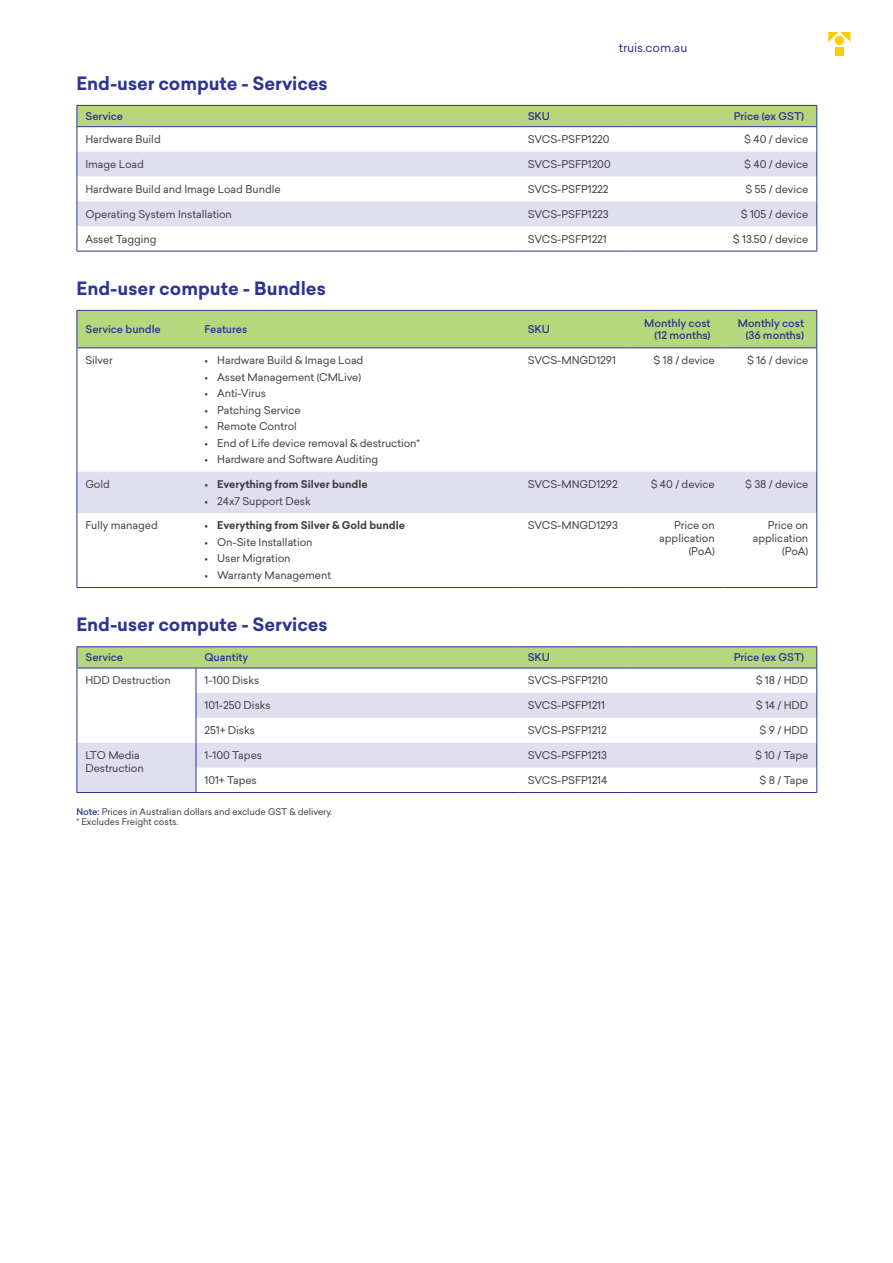
<style>
.page{position:relative;width:893px;height:1263px;background:#fff}
.page>*{position:absolute;margin:0;border:0;box-sizing:border-box;transform-origin:0 0}
.t1{font:700 18px "Sailec";letter-spacing:-.005em;color:#2d3494}
.t2{font:12px "Sailec";color:#2d3494}
.t3{font:10.5px/12.6px "Sailec";letter-spacing:-.005em;color:#414042;text-align:right}
.t4{font:500 10.5px/12.6px "Sailec";letter-spacing:-.005em;color:#2d3494;text-align:right}
.t5{font:700 10.5px "Sailec";letter-spacing:-.005em;color:#414042}
.t6{font:9px/10.8px "Sailec";letter-spacing:-.005em;color:#414042}
.s1{font-weight:500;color:#2d3494}
</style>
<div class="page">
<div style="left:78px;top:311px;width:738px;height:36px;background:#b6d77b"></div>
<div style="left:78px;top:472px;width:738px;height:41px;background:#e0dff0"></div>
<hr style="left:77px;top:310px;width:119px;height:1px;background:#2d3494">
<hr style="left:77px;top:311px;width:1px;height:36px;background:#2d3494">
<hr style="left:196px;top:310px;width:323px;height:1px;background:#2d3494">
<hr style="left:519px;top:310px;width:111px;height:1px;background:#2d3494">
<hr style="left:630px;top:310px;width:93px;height:1px;background:#2d3494">
<hr style="left:723px;top:310px;width:94px;height:1px;background:#2d3494">
<hr style="left:816px;top:311px;width:1px;height:36px;background:#2d3494">
<hr style="left:77px;top:347px;width:119px;height:1px;background:#2d3494">
<hr style="left:196px;top:347px;width:323px;height:1px;background:#2d3494">
<hr style="left:519px;top:347px;width:111px;height:1px;background:#2d3494">
<hr style="left:630px;top:347px;width:93px;height:1px;background:#2d3494">
<hr style="left:723px;top:347px;width:94px;height:1px;background:#2d3494">
<hr style="left:77px;top:348px;width:1px;height:124px;background:#2d3494">
<hr style="left:816px;top:348px;width:1px;height:124px;background:#2d3494">
<hr style="left:77px;top:472px;width:1px;height:41px;background:#2d3494">
<hr style="left:816px;top:472px;width:1px;height:41px;background:#2d3494">
<hr style="left:77px;top:513px;width:1px;height:74px;background:#2d3494">
<hr style="left:816px;top:513px;width:1px;height:74px;background:#2d3494">
<hr style="left:77px;top:587px;width:119px;height:1px;background:#2d3494">
<hr style="left:196px;top:587px;width:323px;height:1px;background:#2d3494">
<hr style="left:519px;top:587px;width:111px;height:1px;background:#2d3494">
<hr style="left:630px;top:587px;width:93px;height:1px;background:#2d3494">
<hr style="left:723px;top:587px;width:94px;height:1px;background:#2d3494">
<svg style="left:77px;top:105px;width:740px;height:146px"></svg>
<hr style="left:77px;top:126px;width:442px;height:1px;background:#2d3494">
<hr style="left:519px;top:126px;width:111px;height:1px;background:#2d3494">
<hr style="left:630px;top:126px;width:187px;height:1px;background:#2d3494">
<hr style="left:77px;top:251px;width:442px;height:1px;background:#2d3494">
<hr style="left:519px;top:251px;width:111px;height:1px;background:#2d3494">
<hr style="left:630px;top:251px;width:187px;height:1px;background:#2d3494">
<hr style="left:77px;top:646px;width:119px;height:1px;background:#2d3494">
<hr style="left:196px;top:646px;width:323px;height:1px;background:#2d3494">
<hr style="left:519px;top:646px;width:111px;height:1px;background:#2d3494">
<hr style="left:630px;top:646px;width:187px;height:1px;background:#2d3494">
<hr style="left:77px;top:792px;width:119px;height:1px;background:#2d3494">
<hr style="left:196px;top:792px;width:323px;height:1px;background:#2d3494">
<hr style="left:519px;top:792px;width:111px;height:1px;background:#2d3494">
<hr style="left:630px;top:792px;width:187px;height:1px;background:#2d3494">
<svg style="left:77px;top:647px;width:740px;height:145px"></svg>
<div style="left:835px;top:36px;width:9px;height:9px;background:#ffcb05;border-radius:50%"></div>
<div style="left:835px;top:47px;width:9px;height:9px;background:#ffcb05"></div>
<svg style="left:828px;top:32px;width:22px;height:10px"></svg>
<p class="t2" style="left:619px;top:39px;width:70px">truis.com.au</p>
<h1 class="t1" style="left:77px;top:71px;width:253px">End-user compute - Services</h1>
<p class="t4" style="left:85px;top:110px;width:39px">Service</p>
<p class="t4" style="left:528px;top:110px;width:24px">SKU</p>
<p class="t4" style="left:734px;top:110px;width:72px">Price (ex GST)</p>
<p class="t3" style="left:85px;top:133px;width:77px">Hardware Build</p>
<p class="t3" style="left:528px;top:133px;width:83px">SVCS-PSFP1220</p>
<p class="t3" style="left:744px;top:133px;width:66px">$ 40 / device</p>
<p class="t3" style="left:85px;top:158px;width:60px">Image Load</p>
<p class="t3" style="left:528px;top:158px;width:85px">SVCS-PSFP1200</p>
<p class="t3" style="left:744px;top:158px;width:66px">$ 40 / device</p>
<p class="t3" style="left:85px;top:183px;width:197px">Hardware Build and Image Load Bundle</p>
<p class="t3" style="left:528px;top:183px;width:82px">SVCS-PSFP1222</p>
<p class="t3" style="left:745px;top:183px;width:64px">$ 55 / device</p>
<p class="t3" style="left:85px;top:207px;width:148px">Operating System Installation</p>
<p class="t3" style="left:528px;top:207px;width:83px">SVCS-PSFP1223</p>
<p class="t3" style="left:741px;top:207px;width:69px">$ 105 / device</p>
<p class="t3" style="left:85px;top:232px;width:73px">Asset Tagging</p>
<p class="t3" style="left:528px;top:232px;width:81px">SVCS-PSFP1221</p>
<p class="t3" style="left:733px;top:232px;width:77px">$ 13.50 / device</p>
<h1 class="t1" style="left:77px;top:276px;width:251px">End-user compute - Bundles</h1>
<p class="t4" style="left:85px;top:323px;width:77px">Service bundle</p>
<p class="t4" style="left:204px;top:323px;width:44px">Features</p>
<p class="t4" style="left:528px;top:323px;width:24px">SKU</p>
<p class="t4" style="left:644px;top:317px;width:68px">Monthly cost (12 months)</p>
<p class="t4" style="left:738px;top:317px;width:68px">Monthly cost (36 months)</p>
<p class="t3" style="left:85px;top:354px;width:29px">Silver</p>
<p class="t3" style="left:204px;top:354px;width:160px">• Hardware Build &amp; Image Load</p>
<p class="t3" style="left:204px;top:370px;width:158px">• Asset Management (CMLive)</p>
<p class="t3" style="left:204px;top:387px;width:63px">• Anti-Virus</p>
<p class="t3" style="left:204px;top:403px;width:98px">• Patching Service</p>
<p class="t3" style="left:204px;top:420px;width:94px">• Remote Control</p>
<p class="t3" style="left:204px;top:436px;width:217px">• End of Life device removal &amp; destruction*</p>
<p class="t3" style="left:204px;top:453px;width:175px">• Hardware and Software Auditing</p>
<p class="t3" style="left:528px;top:354px;width:90px">SVCS-MNGD1291</p>
<p class="t3" style="left:653px;top:354px;width:63px">$ 18 / device</p>
<p class="t3" style="left:747px;top:354px;width:63px">$ 16 / device</p>
<p class="t3" style="left:85px;top:478px;width:26px">Gold</p>
<p class="t5" style="left:204px;top:477px;width:165px">• Everything from Silver bundle</p>
<p class="t3" style="left:204px;top:494px;width:108px">• 24x7 Support Desk</p>
<p class="t3" style="left:85px;top:519px;width:74px">Fully managed</p>
<p class="t5" style="left:204px;top:518px;width:202px">• Everything from Silver &amp; Gold bundle</p>
<p class="t3" style="left:204px;top:536px;width:110px">• On-Site Installation</p>
<p class="t3" style="left:204px;top:552px;width:88px">• User Migration</p>
<p class="t3" style="left:204px;top:569px;width:128px">• Warranty Management</p>
<p class="t3" style="left:528px;top:478px;width:91px">SVCS-MNGD1292</p>
<p class="t3" style="left:651px;top:478px;width:66px">$ 40 / device</p>
<p class="t3" style="left:745px;top:478px;width:65px">$ 38 / device</p>
<p class="t3" style="left:528px;top:519px;width:92px">SVCS-MNGD1293</p>
<p class="t3" style="left:659px;top:519px;width:57px">Price on application (PoA)</p>
<p class="t3" style="left:753px;top:519px;width:57px">Price on application (PoA)</p>
<h1 class="t1" style="left:77px;top:612px;width:253px">End-user compute - Services</h1>
<p class="t4" style="left:85px;top:651px;width:39px">Service</p>
<p class="t4" style="left:204px;top:651px;width:45px">Quantity</p>
<p class="t4" style="left:528px;top:651px;width:24px">SKU</p>
<p class="t4" style="left:734px;top:651px;width:72px">Price (ex GST)</p>
<p class="t3" style="left:85px;top:674px;width:87px">HDD Destruction</p>
<p class="t3" style="left:204px;top:674px;width:56px">1-100 Disks</p>
<p class="t3" style="left:528px;top:674px;width:82px">SVCS-PSFP1210</p>
<p class="t3" style="left:756px;top:674px;width:54px">$ 18 / HDD</p>
<p class="t3" style="left:204px;top:699px;width:68px">101-250 Disks</p>
<p class="t3" style="left:528px;top:699px;width:79px">SVCS-PSFP1211</p>
<p class="t3" style="left:756px;top:699px;width:54px">$ 14 / HDD</p>
<p class="t3" style="left:204px;top:724px;width:52px">251+ Disks</p>
<p class="t3" style="left:528px;top:724px;width:81px">SVCS-PSFP1212</p>
<p class="t3" style="left:760px;top:724px;width:50px">$ 9 / HDD</p>
<p class="t3" style="left:85px;top:749px;width:60px;text-align:left">LTO Media<br>Destruction</p>
<p class="t3" style="left:204px;top:749px;width:59px">1-100 Tapes</p>
<p class="t3" style="left:528px;top:749px;width:81px">SVCS-PSFP1213</p>
<p class="t3" style="left:755px;top:749px;width:55px">$ 10 / Tape</p>
<p class="t3" style="left:204px;top:774px;width:54px">101+ Tapes</p>
<p class="t3" style="left:528px;top:774px;width:81px">SVCS-PSFP1214</p>
<p class="t3" style="left:759px;top:774px;width:50px">$ 8 / Tape</p>
<p class="t6" style="left:77px;top:806px;width:257px"><span class="s1">Note:</span> Prices in Australian dollars and exclude GST &amp; delivery. * Excludes Freight costs.</p>
</div>
